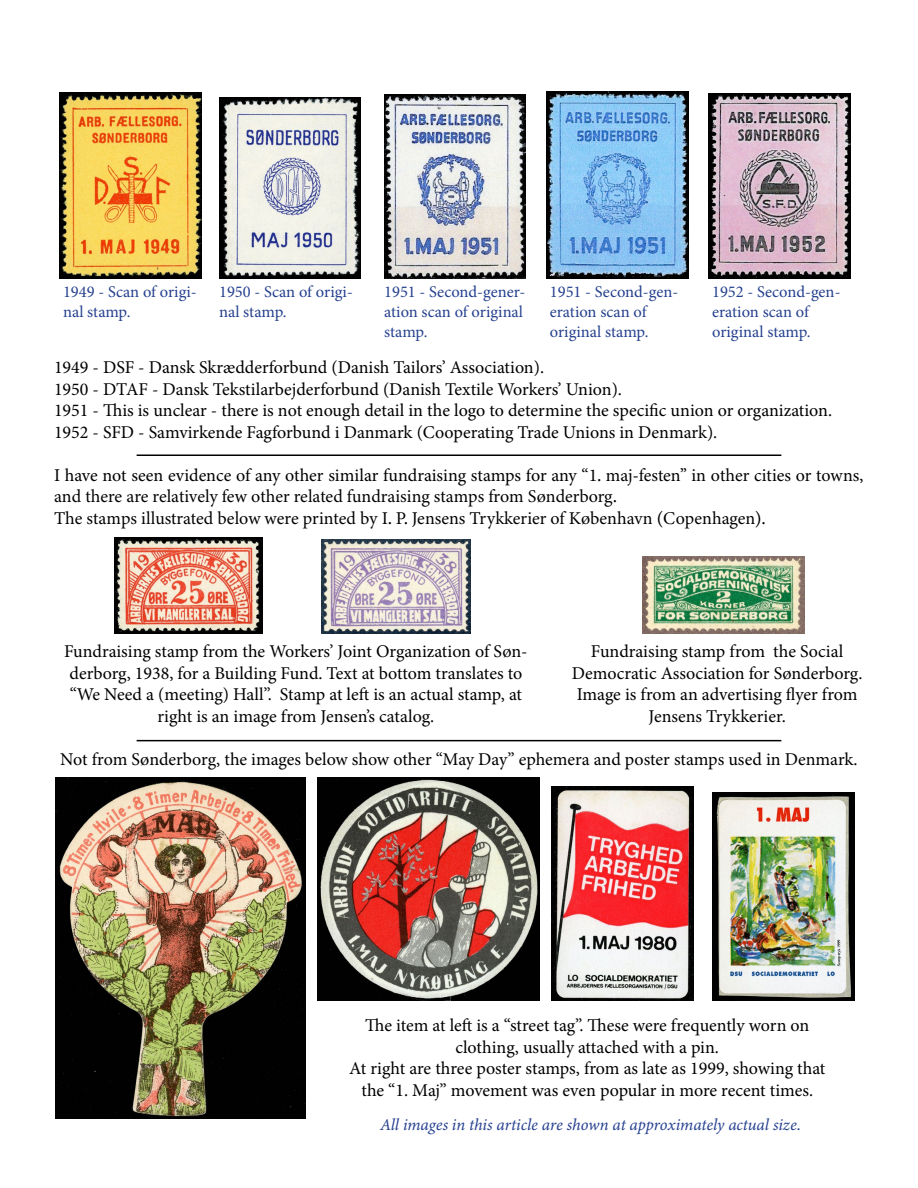
<style>
.page{position:relative;width:918px;height:1188px;background:#fff}
.page>*{position:absolute;margin:0;border:0;box-sizing:border-box;transform-origin:0 0}
.t1{font:18px/21.6px "Minion Pro";color:#000;text-align:center}
.t2{font:18px/21.6px "Minion Variable Concept";color:#000}
.t3{font:16.5px/19.8px "Minion Pro";color:#25408f}
.t4{font:italic 16.5px "Minion Variable Concept";color:#25408f}
.s1{font-family:"Minion Variable Concept"}
</style>
<div class="page">
<img style="left:60px;top:93px;width:141px;height:185px">
<img style="left:219px;top:97px;width:142px;height:181px">
<img style="left:384px;top:94px;width:142px;height:184px">
<img style="left:546px;top:92px;width:142px;height:186px">
<img style="left:709px;top:94px;width:141px;height:184px">
<hr style="left:137px;top:455px;width:644px;height:1px;background:#000">
<img style="left:114px;top:538px;width:149px;height:96px">
<img style="left:643px;top:556px;width:162px;height:78px">
<img style="left:322px;top:540px;width:148px;height:94px">
<hr style="left:137px;top:740px;width:644px;height:1px;background:#000">
<img style="left:56px;top:778px;width:250px;height:340px">
<img style="left:317px;top:778px;width:223px;height:222px">
<img style="left:552px;top:786px;width:142px;height:214px">
<img style="left:712px;top:792px;width:142px;height:208px">
<p class="t3" style="left:63px;top:282px;width:135px">1949 - Scan of origi&shy;nal stamp.</p>
<p class="t3" style="left:219px;top:282px;width:135px">1950 - Scan of origi&shy;nal stamp.</p>
<p class="t3" style="left:384px;top:282px;width:143px">1951 - Second-gener&shy;ation scan of original stamp.</p>
<p class="t3" style="left:550px;top:282px;width:130px">1951 - Second-gen&shy;eration scan of original stamp.</p>
<p class="t3" style="left:712px;top:282px;width:130px">1952 - Second-gen&shy;eration scan of original stamp.</p>
<p class="t1" style="left:54px;top:356px;width:780px;text-align:left">1949 - DSF - Dansk Skrædderforbund (Danish Tailors’ Association).<br>1950 - DTAF - Dansk Tekstilarbejderforbund (Danish Textile Workers’ Union).<br>1951 - This is unclear - there is not enough detail in the logo to determine the specific union or organization.<br>1952 - SFD - Samvirkende Fagforbund i Danmark (Cooperating Trade Unions in Denmark).</p>
<p class="t1" style="left:54px;top:464px;width:811px">I have not seen evidence of any other similar fundraising stamps for any “<span class="s1">1. maj-festen” in other cities or towns,</span></p>
<p class="t2" style="left:54px;top:486px;width:713px">and there are relatively few other related fundraising stamps from Sønderborg.<br>The stamps illustrated below were printed by I. P. Jensens Trykkerier of København (Copenhagen).</p>
<p class="t1" style="left:64px;top:641px;width:465px">Fundraising stamp from the Workers’ Joint Organization of Søn&shy;derborg, 1938, for a Building Fund. Text at bottom translates to “We Need a (meeting) Hall”. Stamp at left is an actual stamp, at right is an image from Jensen’s catalog.</p>
<p class="t1" style="left:572px;top:641px;width:292px">Fundraising stamp from the Social Democratic Association for Sønderborg.<br>Image is from an advertising flyer from Jensens Trykkerier.</p>
<p class="t1" style="left:60px;top:748px;width:799px">Not from Sønderborg, the images below show other “May Day” ephemera and poster stamps used in Denmark.</p>
<p class="t1" style="left:349px;top:1014px;width:478px">The item at left is a “street tag”. These were frequently worn on clothing, usually attached with a pin.<br>At right are three poster stamps, from as late as 1999, showing that the “1. Maj” movement was even popular in more recent times.</p>
<p class="t4" style="left:381px;top:1113px;width:421px">All images in this article are shown at approximately actual size.</p>
</div>
